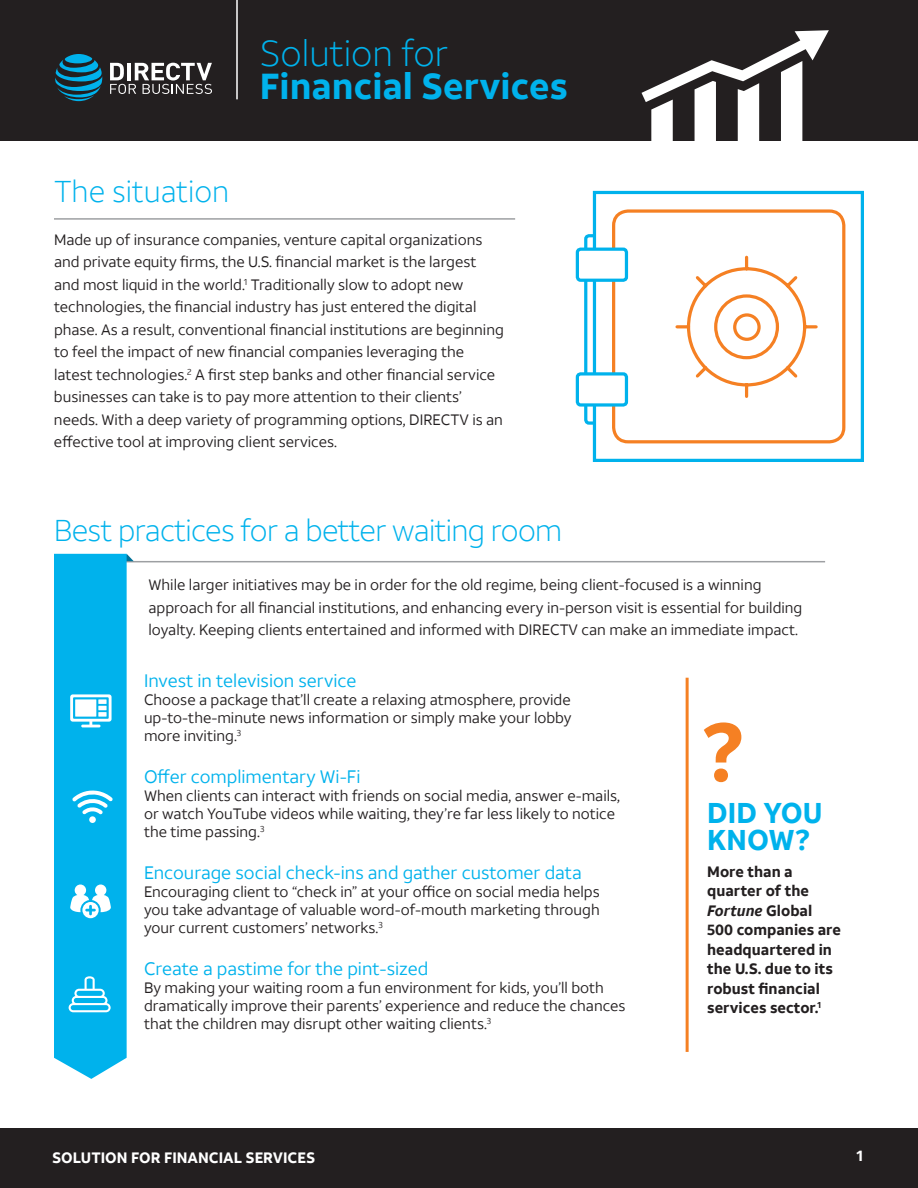
<style>
.page{position:relative;width:918px;height:1188px;background:#fff}
.page>*{position:absolute;margin:0;border:0;box-sizing:border-box;transform-origin:0 0}
.t1{font:700 81.15px "ATT Aleck Sans RC";color:#f58023}
.t2{font:700 36px "ATT Aleck Sans RC";color:#00b2ec}
.t3{font:300 36px "ATT Aleck Sans RC";color:#00b2ec}
.t4{font:300 30px "ATT Aleck Sans RC";letter-spacing:-.02em;color:#00b2ec}
.t5{font:300 30px "ATT Aleck Sans RC";color:#00b2ec}
.t6{font:700 28.5px/27px "ATT Aleck Sans RC";color:#00b2ec}
.t7{font:18px "ATT Aleck Sans RC";color:#00b2ec}
.t8{font:15px/22.5px "ATT Aleck Sans RC";color:#231f20}
.t9{font:700 15px/19.5px "ATT Aleck Sans RC";color:#231f20}
.t10{font:700 15px "ATT Aleck Sans RC";color:#fff}
.s1{font-style:italic}
</style>
<div class="page">
<div style="left:0;top:0;width:918px;height:140px;background:#231f20"></div>
<div style="left:0;top:1128px;width:918px;height:60px;background:#231f20"></div>
<svg style="left:110px;top:63px;width:102px;height:31px"></svg>
<svg style="left:55px;top:54px;width:47px;height:47px"></svg>
<hr style="left:236px;top:0;width:2px;height:99px;background:#fff">
<hr style="left:56px;top:561px;width:769px;height:1px;background:#9d9fa2">
<hr style="left:54px;top:218px;width:461px;height:2px;background:#9d9fa2">
<hr style="left:686px;top:678px;width:3px;height:374px;background:#f58023">
<svg style="left:642px;top:30px;width:187px;height:111px"></svg>
<svg style="left:54px;top:554px;width:80px;height:525px;background:#14b8ed"></svg>
<svg style="left:586px;top:236px;width:21px;height:187px"></svg>
<div style="left:584px;top:234px;width:25px;height:191px;border:3px solid #00b2ec;border-radius:3px"></div>
<div style="left:593px;top:191px;width:271px;height:271px;background:#fff;border:3px solid #00b2ec"></div>
<svg style="left:675px;top:255px;width:143px;height:143px"></svg>
<div style="left:612px;top:209px;width:233px;height:234px;border:3px solid #f58023;border-radius:15px"></div>
<div style="left:733px;top:313px;width:28px;height:28px;border:3px solid #f58023;border-radius:50%"></div>
<div style="left:577px;top:249px;width:49px;height:31px;background:#fff;border-radius:3px"></div>
<div style="left:576px;top:248px;width:52px;height:34px;border:3px solid #00b2ec;border-radius:3px"></div>
<div style="left:577px;top:374px;width:49px;height:31px;background:#fff;border-radius:3px"></div>
<div style="left:576px;top:372px;width:52px;height:35px;border:3px solid #00b2ec;border-radius:3px"></div>
<h2 class="t3" style="left:260px;top:32px;width:190px">Solution for</h2>
<h2 class="t2" style="left:260px;top:63px;width:309px">Financial Services</h2>
<h3 class="t5" style="left:54px;top:174px;width:177px">The situation</h3>
<p class="t8" style="left:54px;top:228px;width:451px">Made up of insurance companies, venture capital organizations and private equity firms, the U.S. financial market is the largest and most liquid in the world.<sup>1</sup> Traditionally slow to adopt new technologies, the financial industry has just entered the digital phase. As a result, conventional financial institutions are beginning to feel the impact of new financial companies leveraging the latest technologies.<sup>2</sup> A first step banks and other financial service businesses can take is to pay more attention to their clients’ needs. With a deep variety of programming options, DIRECTV is an effective tool at improving client services.</p>
<h3 class="t4" style="left:54px;top:512px;width:510px">Best practices for a better waiting room</h3>
<p class="t8" style="left:148px;top:574px;width:655px">While larger initiatives may be in order for the old regime, being client-focused is a winning approach for all financial institutions, and enhancing every in-person visit is essential for building loyalty. Keeping clients entertained and informed with DIRECTV can make an immediate impact.</p>
<p class="t7" style="left:144px;top:670px;width:214px">Invest in television service</p>
<p class="t8" style="left:144px;top:691px;width:429px;line-height:18px;text-align:justify">Choose a package that’ll create a relaxing atmosphere, provide up-to-the-minute news information or simply make your lobby more inviting.<sup>3</sup></p>
<p class="t7" style="left:144px;top:766px;width:218px">Offer complimentary Wi-Fi</p>
<p class="t8" style="left:144px;top:787px;width:478px;line-height:18px">When clients can interact with friends on social media, answer e-mails, or watch YouTube videos while waiting, they’re far less likely to notice the time passing.<sup>3</sup></p>
<p class="t7" style="left:144px;top:862px;width:439px">Encourage social check-ins and gather customer data</p>
<p class="t8" style="left:144px;top:883px;width:457px;line-height:18px;text-align:justify">Encouraging client to “check in” at your office on social media helps you take advantage of valuable word-of-mouth marketing through your current customers’ networks.<sup>3</sup></p>
<p class="t7" style="left:144px;top:958px;width:286px">Create a pastime for the pint-sized</p>
<p class="t8" style="left:144px;top:979px;width:483px;line-height:18px">By making your waiting room a fun environment for kids, you’ll both dramatically improve their parents’ experience and reduce the chances that the children may disrupt other waiting clients.<sup>3</sup></p>
<h1 class="t1" style="left:703px;top:701px;width:43px">?</h1>
<h3 class="t6" style="left:707px;top:799px;width:117px">DID YOU<br>KNOW?</h3>
<p class="t9" style="left:707px;top:862px;width:135px">More than a quarter of the<br><span class="s1">Fortune</span> Global<br>500 companies are headquartered in the U.S. due to its robust financial services sector.<sup>1</sup></p>
<p class="t10" style="left:52px;top:1148px;width:265px">SOLUTION FOR FINANCIAL SERVICES</p>
<p class="t10" style="left:856px;top:1147px;width:9px">1</p>
</div>
